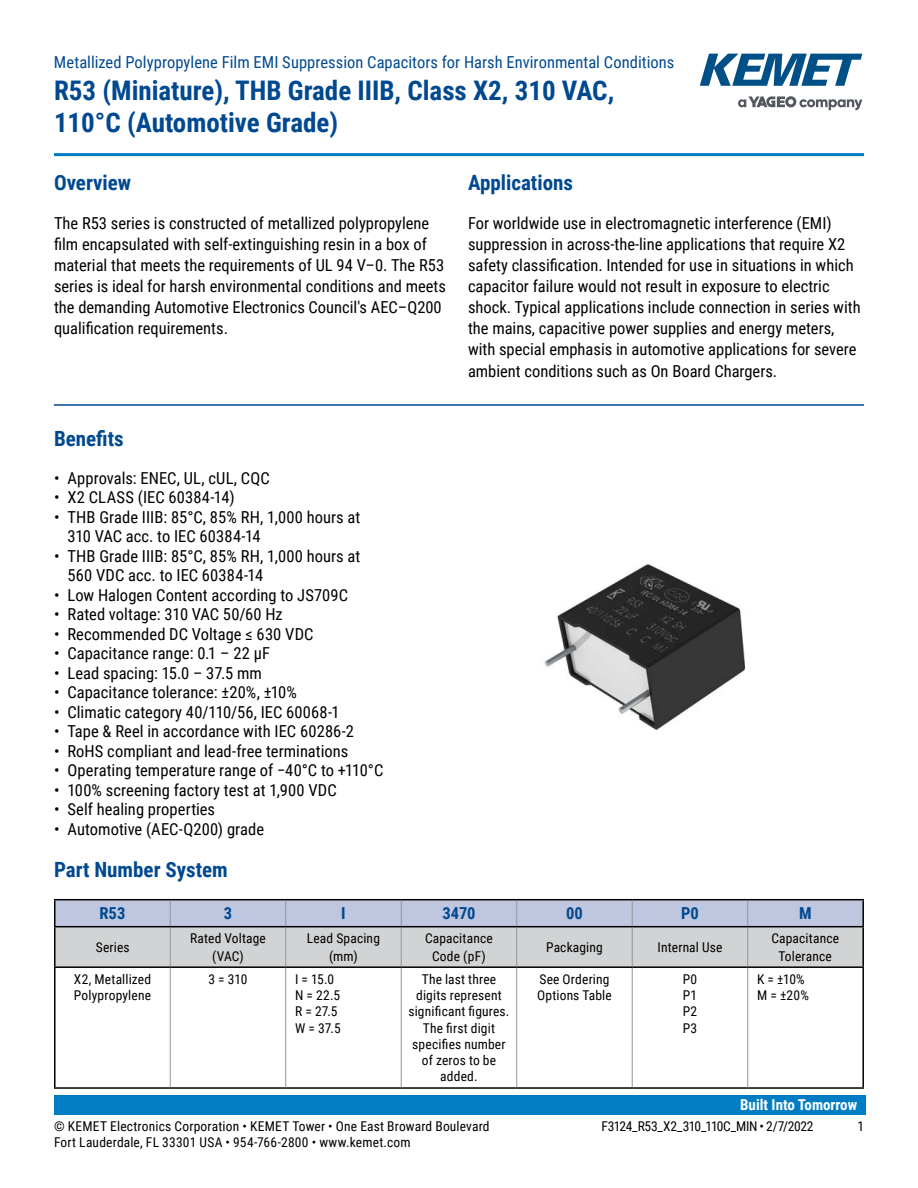
<style>
.page{position:relative;width:918px;height:1188px;background:#fff}
.page>*{position:absolute;margin:0;border:0;box-sizing:border-box;transform-origin:0 0}
.t1{font:700 27px/32.4px "Roboto Condensed";color:#004990}
.t2{font:700 21px "Roboto Condensed";color:#004990}
.t3{font:16.5px/21px "Roboto Condensed";color:#000}
.t4{font:16.5px "Roboto Condensed";letter-spacing:.005em;color:#004990}
.t5{font:700 16.5px "Roboto Condensed";letter-spacing:.005em;color:#004990}
.t6{font:700 15px "Roboto Condensed";color:#fff}
.t7{font:13.5px/16.2px "Roboto Condensed";letter-spacing:.015em;color:#000;text-align:center}
.t8{font:13.5px "Roboto Condensed";letter-spacing:-.025em;color:#000}
</style>
<div class="page">
<svg style="left:738px;top:96px;width:124px;height:14px"></svg>
<svg style="left:700px;top:54px;width:162px;height:32px"></svg>
<hr style="left:54px;top:153px;width:810px;height:3px;background:#007dc3">
<div style="left:54px;top:1095px;width:811px;height:20px;background:#007dc3"></div>
<hr style="left:54px;top:404px;width:810px;height:2px;background:#004990">
<svg style="left:56px;top:900px;width:806px;height:66px;background:#c6cad5"></svg>
<hr style="left:170px;top:927px;width:1px;height:39px;background:#939598">
<hr style="left:285px;top:927px;width:1px;height:39px;background:#939598">
<hr style="left:401px;top:927px;width:1px;height:39px;background:#939598">
<hr style="left:516px;top:927px;width:1px;height:39px;background:#939598">
<hr style="left:632px;top:927px;width:1px;height:39px;background:#939598">
<hr style="left:747px;top:927px;width:1px;height:39px;background:#939598">
<hr style="left:170px;top:968px;width:1px;height:119px;background:#939598">
<hr style="left:862px;top:900px;width:2px;height:26px;background:#000">
<hr style="left:54px;top:927px;width:2px;height:39px;background:#000">
<hr style="left:862px;top:927px;width:2px;height:39px;background:#000">
<hr style="left:54px;top:899px;width:116px;height:1px;background:#000">
<hr style="left:54px;top:900px;width:2px;height:26px;background:#000">
<hr style="left:170px;top:899px;width:116px;height:1px;background:#000">
<hr style="left:286px;top:899px;width:115px;height:1px;background:#000">
<hr style="left:401px;top:899px;width:116px;height:1px;background:#000">
<hr style="left:517px;top:899px;width:115px;height:1px;background:#000">
<hr style="left:632px;top:899px;width:116px;height:1px;background:#000">
<hr style="left:748px;top:899px;width:116px;height:1px;background:#000">
<hr style="left:54px;top:926px;width:116px;height:1px;background:#000">
<hr style="left:170px;top:926px;width:116px;height:1px;background:#000">
<hr style="left:286px;top:926px;width:115px;height:1px;background:#000">
<hr style="left:401px;top:926px;width:116px;height:1px;background:#000">
<hr style="left:517px;top:926px;width:115px;height:1px;background:#000">
<hr style="left:632px;top:926px;width:116px;height:1px;background:#000">
<hr style="left:748px;top:926px;width:116px;height:1px;background:#000">
<hr style="left:516px;top:968px;width:1px;height:119px;background:#939598">
<hr style="left:632px;top:968px;width:1px;height:119px;background:#939598">
<hr style="left:54px;top:966px;width:116px;height:2px;background:#000">
<hr style="left:54px;top:968px;width:2px;height:119px;background:#000">
<hr style="left:170px;top:966px;width:116px;height:2px;background:#000">
<hr style="left:401px;top:966px;width:116px;height:2px;background:#000">
<hr style="left:517px;top:966px;width:115px;height:2px;background:#000">
<hr style="left:632px;top:966px;width:116px;height:2px;background:#000">
<hr style="left:54px;top:1087px;width:116px;height:2px;background:#000">
<hr style="left:170px;top:1087px;width:116px;height:2px;background:#000">
<hr style="left:401px;top:1087px;width:116px;height:2px;background:#000">
<hr style="left:517px;top:1087px;width:115px;height:2px;background:#000">
<hr style="left:632px;top:1087px;width:116px;height:2px;background:#000">
<hr style="left:286px;top:966px;width:115px;height:2px;background:#000">
<hr style="left:286px;top:1087px;width:115px;height:2px;background:#000">
<hr style="left:285px;top:968px;width:1px;height:119px;background:#939598">
<hr style="left:401px;top:968px;width:1px;height:119px;background:#939598">
<hr style="left:748px;top:966px;width:116px;height:2px;background:#000">
<hr style="left:862px;top:968px;width:2px;height:119px;background:#000">
<hr style="left:748px;top:1087px;width:116px;height:2px;background:#000">
<hr style="left:747px;top:968px;width:1px;height:119px;background:#939598">
<img style="left:544px;top:564px;width:202px;height:167px">
<p class="t4" style="left:54px;top:50px;width:622px">Metallized Polypropylene Film EMI Suppression Capacitors for Harsh Environmental Conditions</p>
<h1 class="t1" style="left:54px;top:73px;width:562px">R53 (Miniature), THB Grade IIIB, Class X2, 310 VAC,<br>110°C (Automotive Grade)</h1>
<p class="t2" style="left:54px;top:168px;width:79px">Overview</p>
<p class="t3" style="left:54px;top:212px;width:394px">The R53 series is constructed of metallized polypropylene film encapsulated with self-extinguishing resin in a box of material that meets the requirements of UL 94 V–0. The R53 series is ideal for harsh environmental conditions and meets the demanding Automotive Electronics Council's AEC–Q200 qualification requirements.</p>
<p class="t2" style="left:54px;top:424px;width:71px">Benefits</p>
<p class="t3" style="left:54px;top:467px;width:217px">• Approvals: ENEC, UL, cUL, CQC</p>
<p class="t3" style="left:54px;top:486px;width:182px">• X2 CLASS (IEC 60384-14)</p>
<p class="t3" style="left:67px;top:507px;width:294px;line-height:19.5px;text-indent:-13px">• THB Grade IIIB: 85°C, 85% RH, 1,000 hours at<br>310 VAC acc. to IEC 60384-14</p>
<p class="t3" style="left:67px;top:546px;width:294px;line-height:19.5px;text-indent:-13px">• THB Grade IIIB: 85°C, 85% RH, 1,000 hours at<br>560 VDC acc. to IEC 60384-14</p>
<p class="t3" style="left:54px;top:584px;width:296px">• Low Halogen Content according to JS709C</p>
<p class="t3" style="left:54px;top:603px;width:230px">• Rated voltage: 310 VAC 50/60 Hz</p>
<p class="t3" style="left:54px;top:623px;width:261px">• Recommended DC Voltage ≤ 630 VDC</p>
<p class="t3" style="left:54px;top:642px;width:218px">• Capacitance range: 0.1 – 22 µF</p>
<p class="t3" style="left:54px;top:662px;width:209px">• Lead spacing: 15.0 – 37.5 mm</p>
<p class="t3" style="left:54px;top:681px;width:245px">• Capacitance tolerance: ±20%, ±10%</p>
<p class="t3" style="left:54px;top:701px;width:287px">• Climatic category 40/110/56, IEC 60068-1</p>
<p class="t3" style="left:54px;top:720px;width:302px">• Tape &amp; Reel in accordance with IEC 60286-2</p>
<p class="t3" style="left:54px;top:740px;width:296px">• RoHS compliant and lead-free terminations</p>
<p class="t3" style="left:54px;top:759px;width:331px">• Operating temperature range of −40°C to +110°C</p>
<p class="t3" style="left:54px;top:779px;width:284px">• 100% screening factory test at 1,900 VDC</p>
<p class="t3" style="left:54px;top:798px;width:163px">• Self healing properties</p>
<p class="t3" style="left:54px;top:818px;width:212px">• Automotive (AEC-Q200) grade</p>
<p class="t2" style="left:468px;top:168px;width:107px">Applications</p>
<p class="t3" style="left:468px;top:212px;width:394px">For worldwide use in electromagnetic interference (EMI) suppression in across-the-line applications that require X2 safety classification. Intended for use in situations in which capacitor failure would not result in exposure to electric shock. Typical applications include connection in series with the mains, capacitive power supplies and energy meters, with special emphasis in automotive applications for severe ambient conditions such as On Board Chargers.</p>
<p class="t2" style="left:54px;top:855px;width:175px">Part Number System</p>
<p class="t5" style="left:100px;top:902px;width:27px">R53</p>
<p class="t5" style="left:224px;top:902px;width:10px">3</p>
<p class="t5" style="left:341px;top:902px;width:6px">I</p>
<p class="t5" style="left:442px;top:902px;width:35px">3470</p>
<p class="t5" style="left:566px;top:902px;width:18px">00</p>
<p class="t5" style="left:681px;top:902px;width:19px">P0</p>
<p class="t5" style="left:799px;top:902px;width:14px">M</p>
<p class="t7" style="left:96px;top:939px;width:35px">Series</p>
<p class="t7" style="left:190px;top:929px;width:77px;line-height:18px">Rated Voltage (VAC)</p>
<p class="t7" style="left:307px;top:929px;width:75px;line-height:18px">Lead Spacing (mm)</p>
<p class="t7" style="left:425px;top:929px;width:69px;line-height:18px">Capacitance<br>Code (pF)</p>
<p class="t7" style="left:546px;top:939px;width:58px">Packaging</p>
<p class="t7" style="left:657px;top:939px;width:66px">Internal Use</p>
<p class="t7" style="left:771px;top:929px;width:69px;line-height:18px">Capacitance<br>Tolerance</p>
<p class="t7" style="left:74px;top:971px;width:79px;text-align:left">X2, Metallized<br>Polypropylene</p>
<p class="t7" style="left:209px;top:971px;width:40px">3 = 310</p>
<p class="t7" style="left:295px;top:971px;width:47px;text-align:left">I = 15.0<br>N = 22.5<br>R = 27.5<br>W = 37.5</p>
<p class="t7" style="left:408px;top:971px;width:102px">The last three digits represent significant figures.<br>The first digit specifies number of zeros to be added.</p>
<p class="t7" style="left:537px;top:971px;width:76px;text-align:left">See Ordering<br>Options Table</p>
<p class="t7" style="left:683px;top:971px;width:16px;text-align:justify">P0<br>P1<br>P2<br>P3</p>
<p class="t7" style="left:757px;top:971px;width:53px;text-align:left">K = ±10%<br>M = ±20%</p>
<p class="t6" style="left:740px;top:1094px;width:119px">Built Into Tomorrow</p>
<p class="t7" style="left:54px;top:1117px;width:437px">© KEMET Electronics Corporation • KEMET Tower • One East Broward Boulevard</p>
<p class="t8" style="left:601px;top:1116px;width:214px">F3124_R53_X2_310_110C_MIN • 2/7/2022</p>
<p class="t7" style="left:857px;top:1117px;width:8px">1</p>
<p class="t7" style="left:54px;top:1133px;width:358px">Fort Lauderdale, FL 33301 USA • 954-766-2800 • www.kemet.com</p>
</div>
